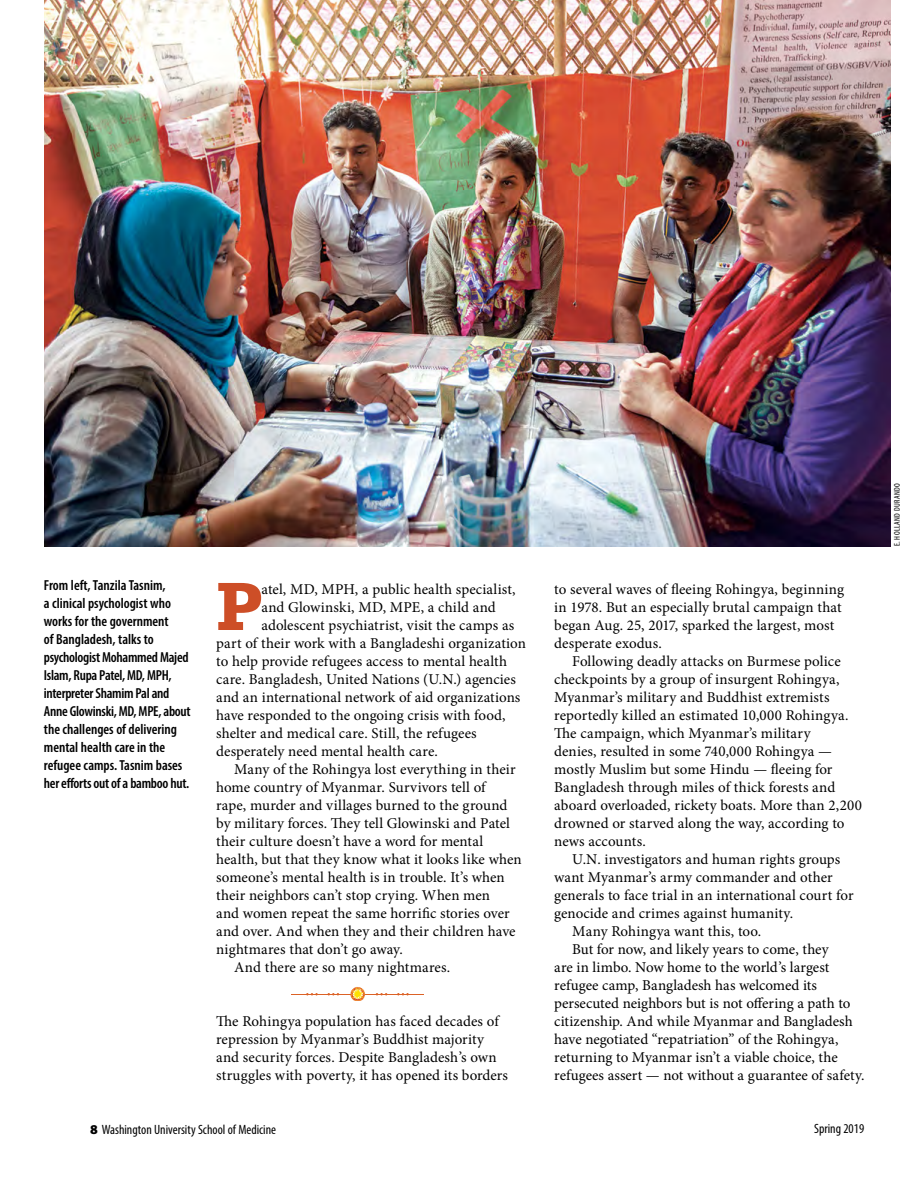
<style>
.page{position:relative;width:918px;height:1188px;background:#fff}
.page>*{position:absolute;margin:0;border:0;box-sizing:border-box;transform-origin:0 0}
.t1{font:700 63.9px "Rockwell";color:#cd4e27}
.t2{font:15px/18px "Minion Pro";letter-spacing:.005em;color:#000}
.t3{font:600 condensed 14.55px/18px "Myriad Pro";color:#000}
.t4{font:condensed 13.5px "Myriad Pro";color:#000}
.t5{font:condensed 8.25px "Myriad Pro";letter-spacing:.045em;color:#000}
.s1{font-weight:900;font-stretch:normal}
</style>
<div class="page">
<hr style="left:365px;top:994px;width:59px;height:1px;background:#dc6226">
<hr style="left:291px;top:994px;width:59px;height:1px;background:#dc6226">
<img style="left:350px;top:987px;width:15px;height:14px">
<img style="left:44px;top:0;width:847px;height:546px">
<p class="t3" style="left:44px;top:576px;width:148px">From left, Tanzila Tasnim,<br>a clinical psychologist who works for the government<br>of Bangladesh, talks to psychologist Mohammed Majed<br>Islam, Rupa Patel, MD, MPH, interpreter Shamim Pal and<br>Anne Glowinski, MD, MPE, about the challenges of delivering mental health care in the refugee camps. Tasnim bases her efforts out of a bamboo hut.</p>
<h1 class="t1" style="left:216px;top:565px;width:48px">P</h1>
<p class="t2" style="left:262px;top:580px;width:256px">atel, MD, MPH, a public health specialist,</p>
<p class="t2" style="left:262px;top:598px;width:236px">and Glowinski, MD, MPE, a child and</p>
<p class="t2" style="left:262px;top:616px;width:254px">adolescent psychiatrist, visit the camps as</p>
<p class="t2" style="left:216px;top:634px;width:311px">part of their work with a Bangladeshi organization</p>
<p class="t2" style="left:216px;top:652px;width:293px">to help provide refugees access to mental health</p>
<p class="t2" style="left:216px;top:670px;width:301px">care. Bangladesh, United Nations (U.N.) agencies</p>
<p class="t2" style="left:216px;top:688px;width:306px">and an international network of aid organizations</p>
<p class="t2" style="left:216px;top:706px;width:291px">have responded to the ongoing crisis with food,</p>
<p class="t2" style="left:216px;top:724px;width:262px">shelter and medical care. Still, the refugees</p>
<p class="t2" style="left:216px;top:742px;width:223px">desperately need mental health care.</p>
<p class="t2" style="left:234px;top:760px;width:283px">Many of the Rohingya lost everything in their</p>
<p class="t2" style="left:216px;top:778px;width:271px">home country of Myanmar. Survivors tell of</p>
<p class="t2" style="left:216px;top:796px;width:293px">rape, murder and villages burned to the ground</p>
<p class="t2" style="left:216px;top:814px;width:295px">by military forces. They tell Glowinski and Patel</p>
<p class="t2" style="left:216px;top:832px;width:269px">their culture doesn’t have a word for mental</p>
<p class="t2" style="left:216px;top:850px;width:307px">health, but that they know what it looks like when</p>
<p class="t2" style="left:216px;top:868px;width:290px">someone’s mental health is in trouble. It’s when</p>
<p class="t2" style="left:216px;top:886px;width:275px">their neighbors can’t stop crying. When men</p>
<p class="t2" style="left:216px;top:904px;width:295px">and women repeat the same horrific stories over</p>
<p class="t2" style="left:216px;top:922px;width:301px">and over. And when they and their children have</p>
<p class="t2" style="left:216px;top:940px;width:188px">nightmares that don’t go away.</p>
<p class="t2" style="left:234px;top:958px;width:218px">And there are so many nightmares.</p>
<p class="t2" style="left:216px;top:1012px;width:293px">The Rohingya population has faced decades of repression by Myanmar’s Buddhist majority and security forces. Despite Bangladesh’s own struggles with poverty, it has opened its borders</p>
<p class="t2" style="left:554px;top:580px;width:291px">to several waves of fleeing Rohingya, beginning in 1978. But an especially brutal campaign that began Aug. 25, 2017, sparked the largest, most desperate exodus.</p>
<p class="t2" style="left:554px;top:652px;width:309px;text-indent:18px">Following deadly attacks on Burmese police checkpoints by a group of insurgent Rohingya, Myanmar’s military and Buddhist extremists reportedly killed an estimated 10,000 Rohingya.<br>The campaign, which Myanmar’s military<br>denies, resulted in some 740,000 Rohingya — mostly Muslim but some Hindu — fleeing for Bangladesh through miles of thick forests and aboard overloaded, rickety boats. More than 2,200 drowned or starved along the way, according to news accounts.</p>
<p class="t2" style="left:572px;top:850px;width:270px">U.N. investigators and human rights groups</p>
<p class="t2" style="left:554px;top:868px;width:280px">want Myanmar’s army commander and other</p>
<p class="t2" style="left:554px;top:886px;width:301px">generals to face trial in an international court for</p>
<p class="t2" style="left:554px;top:904px;width:240px">genocide and crimes against humanity.</p>
<p class="t2" style="left:572px;top:922px;width:191px">Many Rohingya want this, too.</p>
<p class="t2" style="left:572px;top:940px;width:258px">But for now, and likely years to come, they</p>
<p class="t2" style="left:554px;top:958px;width:277px">are in limbo. Now home to the world’s largest</p>
<p class="t2" style="left:554px;top:976px;width:264px">refugee camp, Bangladesh has welcomed its</p>
<p class="t2" style="left:554px;top:994px;width:298px">persecuted neighbors but is not offering a path to</p>
<p class="t2" style="left:554px;top:1012px;width:300px">citizenship. And while Myanmar and Bangladesh</p>
<p class="t2" style="left:554px;top:1030px;width:286px">have negotiated “repatriation” of the Rohingya,</p>
<p class="t2" style="left:554px;top:1048px;width:285px">returning to Myanmar isn’t a viable choice, the</p>
<p class="t2" style="left:554px;top:1066px;width:312px">refugees assert — not without a guarantee of safety.</p>
<p class="t4" style="left:90px;top:1121px;width:188px"><span class="s1">8</span> Washington University School of Medicine</p>
<p class="t4" style="left:814px;top:1121px;width:52px">Spring 2019</p>
<p class="t5" style="left:892px;top:546px;width:65px;rotate:-90deg">E. HOLLAND DURANDO</p>
</div>
